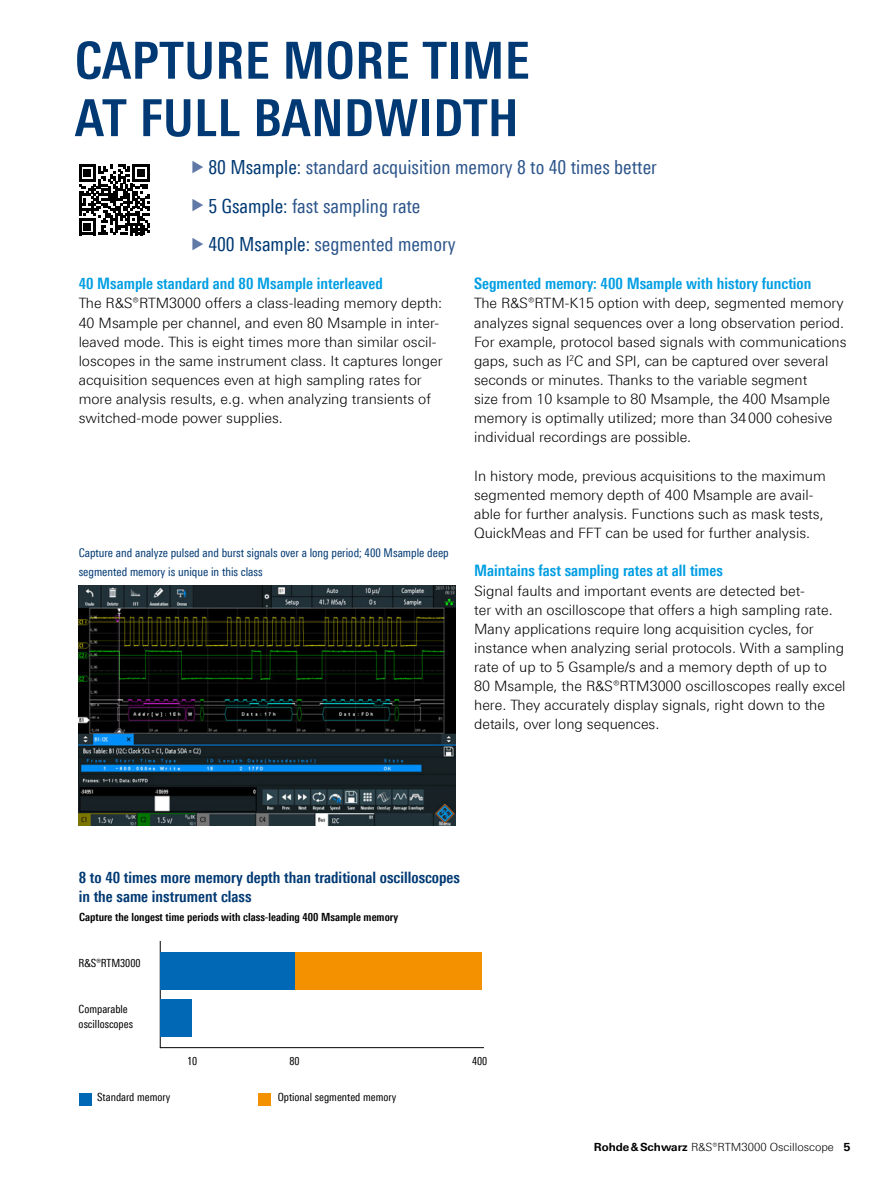
<style>
.page{position:relative;width:893px;height:1191px;background:#fff}
.page>*{position:absolute;margin:0;border:0;box-sizing:border-box;transform-origin:0 0}
.Seiten_Headline_34Pt_blau_IVZ{font:700 condensed 51px/57.4px "Linotype Universfor RS";letter-spacing:.01em;color:#003973}
.t1{font:condensed 19.5px "Linotype Universfor RS";color:#2d558b}
.Absatzfett_cyan{font:700 condensed 15.75px "Linotype Universfor RS";color:#009ee3}
.t2{font:700 15.75px/19.2px "Linotype Univers 620 Cn";color:#003973}
.Haupttext_ohne_Abstand{font:300 14.25px/19.2px "Linotype Universfor RS";color:#000}
.Haupttext{font:300 14.25px/19.2px "Linotype Universfor RS";color:#000}
.Bildunterschrift{font:condensed 12px/19.2px "Linotype Universfor RS";color:#003973}
.Grafiktext_ohne_Raster{font:condensed 11.25px/14.7px "Linotype Universfor RS";color:#000}
.t3{font:700 11.25px "Linotype Univers 620 Cn";color:#000}
.t4{font:300 11.25px "Linotype Universfor RS";color:#000}
.t5{font:11.25px "Linotype Univers 420 Cn";color:#000}
.s1{font-weight:300;font-stretch:normal;font-size:15.6px;color:#5f78a6}
.s2{color:#003973}
.s3{font-weight:700}
</style>
<div class="page">
<img style="left:79px;top:586px;width:376px;height:239px">
<hr style="left:160px;top:941px;width:1px;height:106px;background:#000">
<hr style="left:160px;top:1047px;width:324px;height:1px;background:#000">
<div style="left:176px;top:952px;width:306px;height:37px;background:#f39100"></div>
<div style="left:160px;top:952px;width:135px;height:37px;background:#0068b4"></div>
<div style="left:160px;top:999px;width:32px;height:38px;background:#0068b4"></div>
<svg style="left:79px;top:164px;width:71px;height:71px"></svg>
<div style="left:79px;top:1093px;width:13px;height:12px;background:#0068b4"></div>
<div style="left:258px;top:1093px;width:12px;height:13px;background:#f39100"></div>
<p class="Seiten_Headline_34Pt_blau_IVZ" style="left:75px;top:31px;width:456px">CAPTURE MORE TIME<br>AT FULL BANDWIDTH</p>
<p class="t1" style="left:191px;top:156px;width:467px"><span class="s1">▶</span> <span class="s2">80 Msample:</span> standard acquisition memory 8 to 40 times better</p>
<p class="t1" style="left:191px;top:194px;width:230px"><span class="s1">▶</span> <span class="s2">5 Gsample:</span> fast sampling rate</p>
<p class="t1" style="left:191px;top:233px;width:266px"><span class="s1">▶</span> <span class="s2">400 Msample:</span> segmented memory</p>
<p class="Absatzfett_cyan" style="left:79px;top:274px;width:306px">40 Msample standard and 80 Msample interleaved</p>
<p class="Haupttext_ohne_Abstand" style="left:79px;top:293px;width:365px">The R&amp;S®RTM3000 offers a class-leading memory depth:<br>40 Msample per channel, and even 80 Msample in inter&shy;leaved mode. This is eight times more than similar oscil&shy;loscopes in the same instrument class. It captures longer acquisition sequences even at high sampling rates for more analysis results, e.g. when analyzing transients of switched-mode power supplies.</p>
<p class="Bildunterschrift" style="left:79px;top:543px;width:372px">Capture and analyze pulsed and burst signals over a long period; 400 Msample deep segmented memory is unique in this class</p>
<p class="Absatzfett_cyan" style="left:474px;top:274px;width:339px">Segmented memory: 400 Msample with history function</p>
<p class="Haupttext_ohne_Abstand" style="left:474px;top:293px;width:374px">The R&amp;S®RTM-K15 option with deep, segmented memory analyzes signal sequences over a long observation period.<br>For example, protocol based signals with -communications gaps, such as I<sup>2</sup>C and SPI, can be captured over -several seconds or minutes. Thanks to the variable segment<br>size from 10 ksample to 80 Msample, the 400 Msample -memory is optimally utilized; more than 34000 cohesive individual recordings are possible.</p>
<p class="Haupttext" style="left:474px;top:466px;width:353px">In history mode, previous acquisitions to the maximum segmented memory depth of 400 Msample are avail&shy;able for further analysis. Functions such as mask tests, -QuickMeas and FFT can be used for further analysis.</p>
<p class="Absatzfett_cyan" style="left:474px;top:561px;width:250px">Maintains fast sampling rates at all times</p>
<p class="Haupttext_ohne_Abstand" style="left:474px;top:580px;width:373px">Signal faults and important events are detected bet-<br>ter with an oscilloscope that offers a high sampling rate.<br>Many applications require long acquisition cycles, for instance when analyzing serial protocols. With a sampling rate of up to 5 Gsample/s and a memory depth of up to 80 Msample, the R&amp;S®RTM3000 oscilloscopes really excel here. They accurately display signals, right down to the details, over long sequences.</p>
<p class="t2" style="left:79px;top:867px;width:383px">8 to 40 times more memory depth than traditional oscilloscopes in the same instrument class</p>
<p class="t3" style="left:79px;top:910px;width:321px">Capture the longest time periods with class-leading 400 Msample memory</p>
<p class="Grafiktext_ohne_Raster" style="left:79px;top:956px;width:63px">R&amp;S®RTM3000</p>
<p class="Grafiktext_ohne_Raster" style="left:79px;top:1001px;width:56px">Comparable oscilloscopes</p>
<p class="Grafiktext_ohne_Raster" style="left:97px;top:1089px;width:75px">Standard memory</p>
<p class="t5" style="left:187px;top:1054px;width:12px">10</p>
<p class="t5" style="left:289px;top:1054px;width:12px">80</p>
<p class="t5" style="left:472px;top:1054px;width:17px">400</p>
<p class="Grafiktext_ohne_Raster" style="left:278px;top:1089px;width:120px">Optional segmented memory</p>
<p class="t4" style="left:594px;top:1140px;width:258px"><span class="s3">Rohde&amp;Schwarz</span> R&amp;S®RTM3000 Oscilloscope <span class="s3">5</span></p>
</div>
